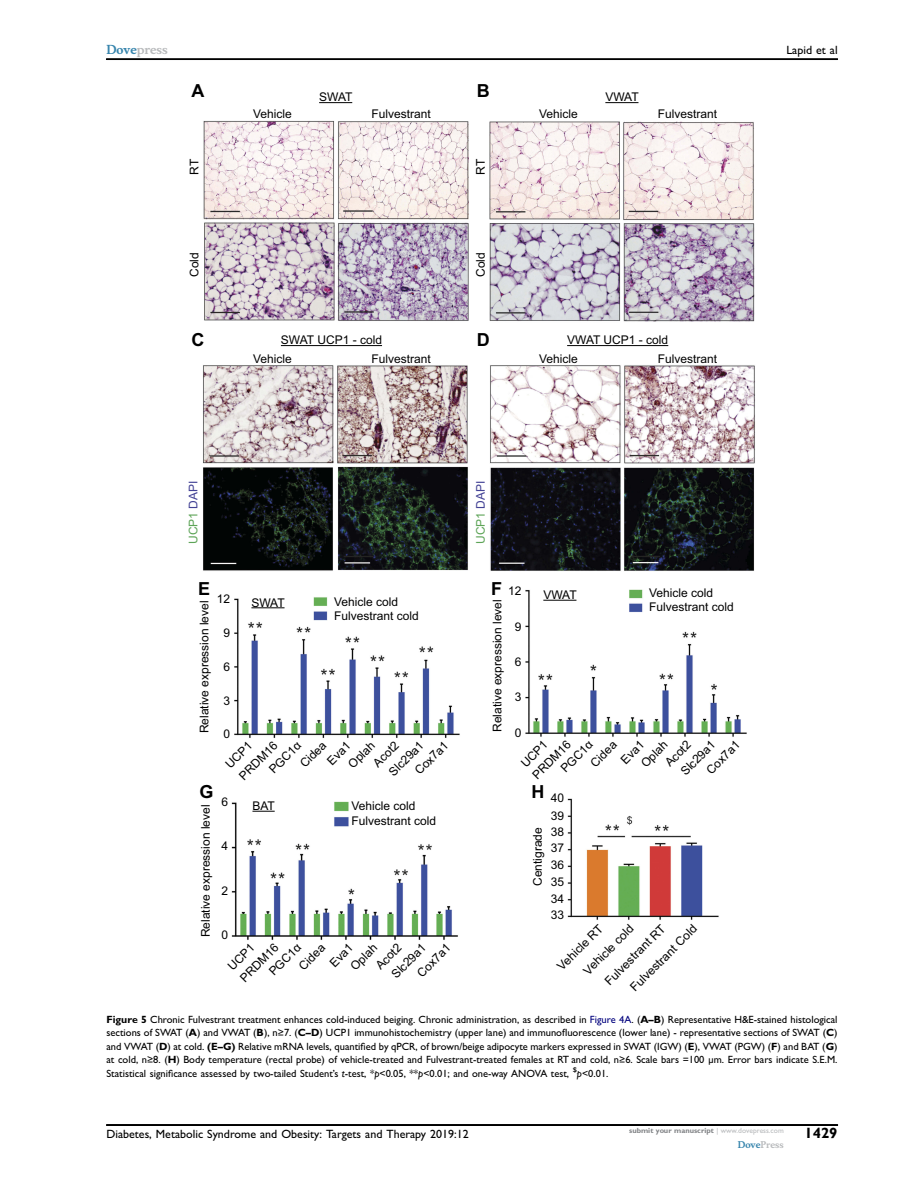
<style>
.page{position:relative;width:918px;height:1188px;background:#fff}
.page>*{position:absolute;margin:0;border:0;box-sizing:border-box;transform-origin:0 0}
.t1{font:700 18px "Arial";color:#000}
.t2{font:15px "Adv T Tdd 0 b 0455.B";color:#000}
.t3{font:12px/14px "Arial";color:#000}
.t4{font:12px "Adv TT96740 c 24";color:#000}
.t5{font:12px "Arial";color:#030303}
.t6{font:12px "Arial";color:#5da457}
.t7{font:12px "Adv OT14 f 6 c 37 d";color:#b8babc}
.t8{font:10.5px/13.5px "Adv TT96740 c 24";color:#000;text-align:justify}
.t9{font:9px "Adv OT14 f 6 c 37 d";color:#b8babc}
.t10{font:7.5px "Adv T Tdd 0 b 0455.B";color:#808285}
.s1{color:#3785ad}
.s2{color:#434295}
.s3{font-family:"Adv T Tdd 0 b 0455.B"}
.s4{color:#00007d}
.s5{font-style:inherit}
.s6{font-family:"Adv TT96740 c 24+fb"}
.s7{font-family:"Adv TT27336364.I"}
.s8{font-family:"Adv TT96740 c 24";color:#b8babc}
</style>
<div class="page">
<img style="left:203px;top:120px;width:552px;height:820px">
<hr style="left:319px;top:102px;width:33px;height:1px;background:#000">
<hr style="left:281px;top:345px;width:101px;height:1px;background:#000">
<hr style="left:567px;top:345px;width:101px;height:1px;background:#000">
<hr style="left:251px;top:607px;width:34px;height:1px;background:#000">
<hr style="left:605px;top:102px;width:33px;height:1px;background:#000">
<svg style="left:252px;top:811px;width:23px;height:1px"></svg>
<hr style="left:543px;top:600px;width:33px;height:1px;background:#000">
<hr style="left:106px;top:59px;width:732px;height:1px;background:#000">
<hr style="left:106px;top:1125px;width:732px;height:1px;background:#000">
<p class="t7" style="left:106px;top:44px;width:63px"><span class="s1">Dove</span>press</p>
<p class="t4" style="left:786px;top:45px;width:53px">Lapid et al</p>
<h1 class="t1" style="left:191px;top:81px;width:14px">A</h1>
<h1 class="t1" style="left:477px;top:81px;width:14px">B</h1>
<p class="t3" style="left:319px;top:91px;width:35px">SWAT</p>
<p class="t3" style="left:189px;top:175px;width:17px;rotate:-90deg">RT</p>
<p class="t3" style="left:189px;top:277px;width:26px;rotate:-90deg">Cold</p>
<p class="t3" style="left:253px;top:108px;width:40px">Vehicle</p>
<p class="t3" style="left:372px;top:108px;width:61px">Fulvestrant</p>
<p class="t3" style="left:475px;top:175px;width:17px;rotate:-90deg">RT</p>
<p class="t3" style="left:475px;top:277px;width:26px;rotate:-90deg">Cold</p>
<p class="t3" style="left:539px;top:108px;width:40px">Vehicle</p>
<p class="t3" style="left:605px;top:91px;width:35px">VWAT</p>
<p class="t3" style="left:658px;top:108px;width:61px">Fulvestrant</p>
<h1 class="t1" style="left:191px;top:330px;width:14px">C</h1>
<h1 class="t1" style="left:477px;top:330px;width:14px">D</h1>
<p class="t3" style="left:281px;top:334px;width:103px">SWAT UCP1 - cold</p>
<p class="t3" style="left:567px;top:334px;width:103px">VWAT UCP1 - cold</p>
<p class="t3" style="left:253px;top:353px;width:40px">Vehicle</p>
<p class="t3" style="left:372px;top:353px;width:61px">Fulvestrant</p>
<p class="t6" style="left:189px;top:544px;width:65px;rotate:-90deg">UCP1 <span class="s2">DAPI</span></p>
<p class="t6" style="left:476px;top:544px;width:65px;rotate:-90deg">UCP1 <span class="s2">DAPI</span></p>
<p class="t3" style="left:539px;top:353px;width:40px">Vehicle</p>
<p class="t3" style="left:658px;top:353px;width:61px">Fulvestrant</p>
<h1 class="t1" style="left:198px;top:578px;width:14px">E</h1>
<h1 class="t1" style="left:491px;top:578px;width:12px">F</h1>
<p class="t3" style="left:508px;top:584px;width:15px">12</p>
<p class="t3" style="left:543px;top:589px;width:35px">VWAT</p>
<p class="t3" style="left:649px;top:587px;width:86px">Vehicle cold<br>Fulvestrant cold</p>
<p class="t3" style="left:217px;top:593px;width:15px">12</p>
<p class="t3" style="left:251px;top:597px;width:35px">SWAT</p>
<p class="t3" style="left:334px;top:596px;width:86px">Vehicle cold<br>Fulvestrant cold</p>
<p class="t3" style="left:491px;top:732px;width:134px;rotate:-90deg">Relative expression level</p>
<p class="t3" style="left:199px;top:733px;width:134px;rotate:-90deg">Relative expression level</p>
<p class="t3" style="left:515px;top:621px;width:8px">9</p>
<p class="t3" style="left:224px;top:627px;width:8px">9</p>
<p class="t3" style="left:515px;top:656px;width:8px">6</p>
<p class="t3" style="left:224px;top:661px;width:8px">6</p>
<p class="t3" style="left:515px;top:691px;width:8px">3</p>
<p class="t3" style="left:224px;top:695px;width:8px">3</p>
<p class="t3" style="left:515px;top:727px;width:8px">0</p>
<p class="t3" style="left:224px;top:728px;width:8px">0</p>
<p class="t3" style="left:530px;top:773px;width:50px;rotate:-45deg">PRDM16</p>
<p class="t3" style="left:663px;top:760px;width:32px;rotate:-45deg">Acot2</p>
<p class="t3" style="left:639px;top:761px;width:34px;rotate:-45deg">Oplah</p>
<p class="t3" style="left:222px;top:760px;width:51px;line-height:18px;rotate:-45deg">UCP1<br>PRDM16</p>
<p class="t3" style="left:371px;top:761px;width:32px;rotate:-45deg">Acot2</p>
<p class="t3" style="left:346px;top:762px;width:34px;rotate:-45deg">Oplah</p>
<p class="t3" style="left:519px;top:761px;width:34px;rotate:-45deg">UCP1</p>
<p class="t3" style="left:603px;top:742px;width:29px;line-height:19.5px;text-indent:-23px;rotate:-45deg">Cidea<br>Eva1</p>
<p class="t3" style="left:679px;top:769px;width:45px;rotate:-45deg">Slc29a1</p>
<p class="t3" style="left:704px;top:768px;width:43px;rotate:-45deg">Cox7a1</p>
<p class="t3" style="left:559px;top:766px;width:41px;rotate:-45deg">PGC1α</p>
<p class="t3" style="left:413px;top:768px;width:43px;rotate:-45deg">Cox7a1</p>
<p class="t3" style="left:387px;top:770px;width:45px;rotate:-45deg">Slc29a1</p>
<p class="t3" style="left:298px;top:761px;width:33px;rotate:-45deg">Cidea</p>
<p class="t3" style="left:325px;top:758px;width:29px;rotate:-45deg">Eva1</p>
<p class="t3" style="left:267px;top:767px;width:41px;rotate:-45deg">PGC1α</p>
<h1 class="t1" style="left:200px;top:782px;width:16px">G</h1>
<h1 class="t1" style="left:532px;top:782px;width:14px">H</h1>
<p class="t3" style="left:551px;top:792px;width:15px">40</p>
<p class="t3" style="left:222px;top:796px;width:8px">6</p>
<p class="t3" style="left:252px;top:800px;width:24px">BAT</p>
<p class="t3" style="left:352px;top:799px;width:86px;line-height:15.3px">Vehicle cold<br>Fulvestrant cold</p>
<p class="t3" style="left:200px;top:937px;width:134px;rotate:-90deg">Relative expression level</p>
<p class="t3" style="left:551px;top:810px;width:15px">39</p>
<p class="t3" style="left:532px;top:886px;width:60px;rotate:-90deg">Centigrade</p>
<p class="t3" style="left:551px;top:826px;width:15px">38</p>
<p class="t3" style="left:222px;top:840px;width:8px">4</p>
<p class="t3" style="left:551px;top:842px;width:15px">37</p>
<p class="t3" style="left:551px;top:859px;width:15px">36</p>
<p class="t3" style="left:551px;top:876px;width:15px">35</p>
<p class="t3" style="left:222px;top:885px;width:8px">2</p>
<p class="t3" style="left:551px;top:893px;width:15px">34</p>
<p class="t3" style="left:551px;top:909px;width:15px">33</p>
<p class="t5" style="left:556px;top:965px;width:60px;rotate:-45deg">Vehicle RT</p>
<p class="t5" style="left:604px;top:980px;width:81px;rotate:-45deg">Fulvestrant RT</p>
<p class="t5" style="left:582px;top:970px;width:67px;rotate:-45deg">Vehicle cold</p>
<p class="t5" style="left:629px;top:986px;width:90px;rotate:-45deg">Fulvestrant Cold</p>
<p class="t8" style="left:106px;top:1014px;width:733px"><span class="s3">Figure 5</span> Chronic Fulvestrant treatment enhances cold-induced beiging. Chronic administration, as described in <span class="s4">Figure 4A</span>. (<span class="s3">A</span><span class="s3">–</span><span class="s3">B</span>) Representative H&amp;E-stained histological sections of SWAT (<span class="s3">A</span>) and VWAT (<span class="s3">B</span>), n<span class="s5">≥</span>7. (<span class="s3">C</span><span class="s3">–</span><span class="s3">D</span>) UCP1 immunohistochemistry (upper lane) and immuno<span class="s6">fl</span>uorescence (lower lane) - representative sections of SWAT (<span class="s3">C</span>) and VWAT (<span class="s3">D</span>) at cold. <span class="s3">(E</span><span class="s3">–</span><span class="s3">G)</span> Relative mRNA levels, quanti<span class="s6">fi</span>ed by qPCR, of brown/beige adipocyte markers expressed in SWAT (IGW) (<span class="s3">E</span>), VWAT (PGW) (<span class="s3">F</span>) and BAT (<span class="s3">G</span>) at cold, n<span class="s5">≥</span>8. (<span class="s3">H</span>) Body temperature (rectal probe) of vehicle-treated and Fulvestrant-treated females at RT and cold, n<span class="s5">≥</span>6. Scale bars =100 µm. Error bars indicate S.E.M.<br>Statistical signi<span class="s6">fi</span>cance assessed by two-tailed Student<span class="s5">’</span>s <span class="s7">t</span>-test, *<span class="s7">p</span>&lt;0.05, **<span class="s7">p</span>&lt;0.01; and one-way ANOVA test, <sup>$</sup><span class="s7">p</span>&lt;0.01.</p>
<p class="t3" style="left:222px;top:929px;width:8px">0</p>
<p class="t3" style="left:238px;top:976px;width:50px;rotate:-45deg">PRDM16</p>
<p class="t3" style="left:374px;top:963px;width:32px;rotate:-45deg">Acot2</p>
<p class="t3" style="left:348px;top:964px;width:34px;rotate:-45deg">Oplah</p>
<p class="t3" style="left:389px;top:972px;width:45px;rotate:-45deg">Slc29a1</p>
<p class="t3" style="left:415px;top:971px;width:43px;rotate:-45deg">Cox7a1</p>
<p class="t3" style="left:226px;top:964px;width:34px;rotate:-45deg">UCP1</p>
<p class="t3" style="left:297px;top:964px;width:33px;rotate:-45deg">Cidea</p>
<p class="t3" style="left:328px;top:961px;width:29px;rotate:-45deg">Eva1</p>
<p class="t3" style="left:267px;top:969px;width:41px;rotate:-45deg">PGC1α</p>
<p class="t4" style="left:106px;top:1130px;width:364px">Diabetes, Metabolic Syndrome and Obesity: Targets and Therapy 2019:12</p>
<p class="t10" style="left:629px;top:1128px;width:156px">submit your manuscript <span class="s8">| www.dovepress.com</span></p>
<p class="t9" style="left:738px;top:1141px;width:47px"><span class="s1">Dove</span>Press</p>
<h2 class="t2" style="left:804px;top:1128px;width:35px">1429</h2>
</div>
